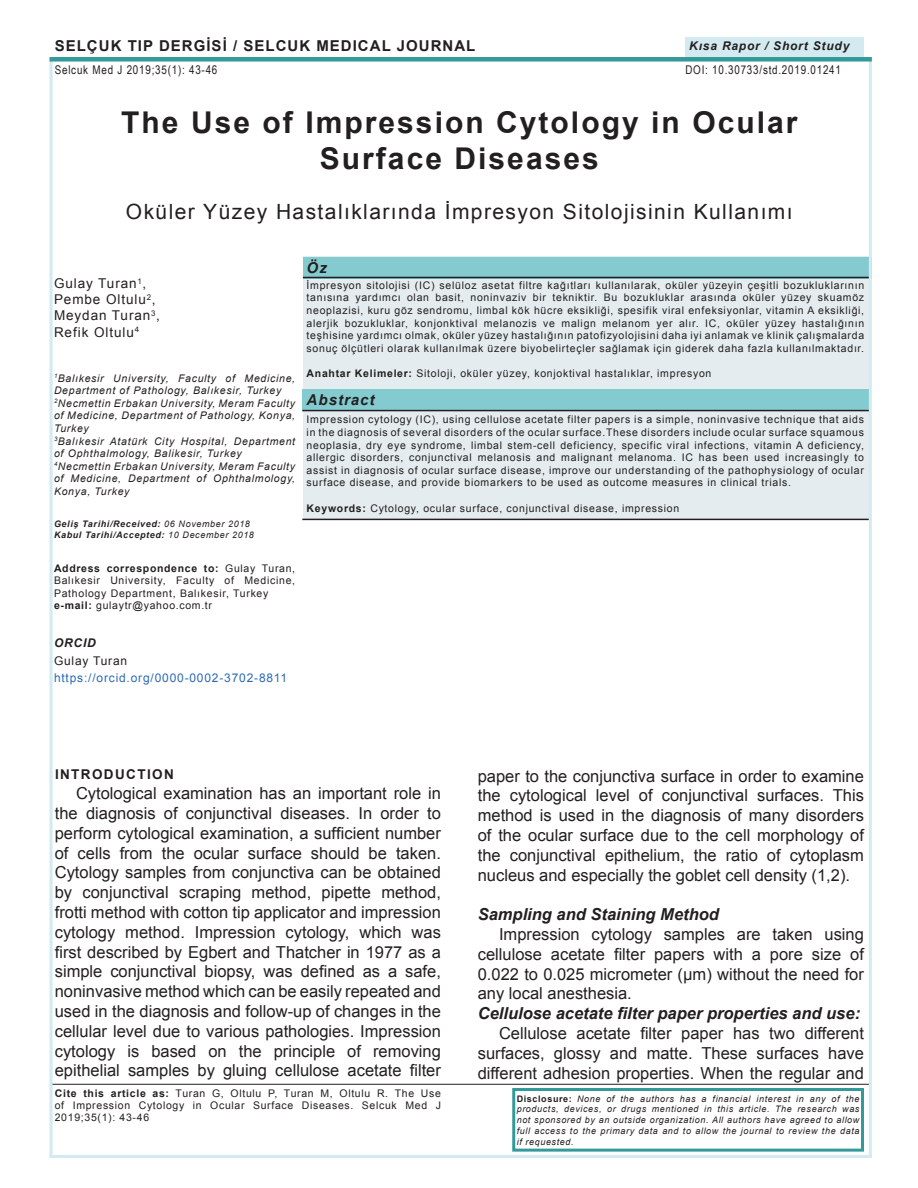
<style>
.page{position:relative;width:918px;height:1188px;background:#fff}
.page>*{position:absolute;margin:0;border:0;box-sizing:border-box;transform-origin:0 0}
.Makale{font:700 30px/36px "Arial";letter-spacing:.07em;color:#231f20;text-align:center}
.Makale-2{font:21px "Arial";letter-spacing:.07em;color:#231f20}
.Makale-3{font:16.5px/19.8px "Arial";color:#231f20;text-align:justify}
.Makale-4{font:italic 700 16.5px "Arial";color:#231f20}
.Makale-5{font:700 15px "Arial";letter-spacing:.07em;color:#231f20}
.Makale-6{font:italic 700 15px "Arial";letter-spacing:.07em;color:#231f20}
.Makale-7{font:13.5px "Arial";letter-spacing:.07em;color:#231f20}
.Makale-8{font:700 13.5px "Arial";letter-spacing:.105em;color:#231f20}
.Makale-9{font:12px "Arial Narrow";letter-spacing:.065em;color:#231f20}
.Makale-10{font:12px "Arial";letter-spacing:.07em;color:#2c69b3}
.Makale-11{font:italic 700 12px "Arial";letter-spacing:.07em;color:#231f20}
.Makale-12{font:12px "Arial";letter-spacing:.065em;color:#231f20}
.Makale-13{font:10.5px/12.6px "Arial";letter-spacing:.07em;color:#231f20;text-align:justify}
.Makale-14{font:italic 10.5px/12.6px "Arial";letter-spacing:.07em;color:#231f20}
.Makale-15{font:italic 9px/10.8px "Arial";letter-spacing:.07em;color:#231f20;text-align:justify}
.Makale-16{font:italic 700 9px "Arial";letter-spacing:.07em;color:#231f20}
.s1{font-weight:400}
.s2{font-weight:700}
.s3{font-weight:700;font-style:normal}
</style>
<div class="page">
<div style="left:685px;top:37px;width:179px;height:19px;background:#d2eaf0"></div>
<div style="left:303px;top:256px;width:567px;height:264px;background:#e5ecef"></div>
<div style="left:303px;top:257px;width:569px;height:22px;background:#84cbd0"></div>
<hr style="left:51px;top:1084px;width:819px;height:1px;background:#231f20">
<hr style="left:303px;top:277px;width:567px;height:1px;background:#231f20">
<hr style="left:302px;top:519px;width:567px;height:1px;background:#231f20">
<div style="left:302px;top:389px;width:568px;height:22px;background:#84cbd0"></div>
<hr style="left:302px;top:410px;width:568px;height:1px;background:#231f20">
<div style="left:512px;top:1088px;width:352px;height:64px;border:3px solid #399"></div>
<hr style="left:50px;top:1155px;width:822px;height:3px;background:#d2eaf0">
<hr style="left:869px;top:58px;width:3px;height:1098px;background:#d2eaf0">
<hr style="left:50px;top:58px;width:3px;height:1098px;background:#d2eaf0">
<div style="left:50px;top:57px;width:822px;height:5px;background:#399"></div>
<p class="Makale-5" style="left:55px;top:35px;width:422px">SELÇUK TIP DERGİSİ / SELCUK MEDICAL JOURNAL</p>
<p class="Makale-11" style="left:689px;top:38px;width:162px">Kısa Rapor / Short Study</p>
<p class="Makale-9" style="left:55px;top:61px;width:164px">Selcuk Med J 2019;35(1): 43-46</p>
<p class="Makale-9" style="left:685px;top:61px;width:157px">DOI: 10.30733/std.2019.01241</p>
<p class="Makale" style="left:121px;top:104px;width:678px">The Use of Impression Cytology in Ocular<br>Surface Diseases</p>
<p class="Makale-2" style="left:126px;top:197px;width:668px">Oküler Yüzey Hastalıklarında İmpresyon Sitolojisinin Kullanımı</p>
<p class="Makale-7" style="left:54px;top:274px;width:94px">Gulay Turan<sup>1</sup>,</p>
<p class="Makale-7" style="left:54px;top:290px;width:103px">Pembe Oltulu<sup>2</sup>,</p>
<p class="Makale-7" style="left:54px;top:306px;width:107px">Meydan Turan<sup>3</sup>,</p>
<p class="Makale-7" style="left:54px;top:323px;width:87px">Refik Oltulu<sup>4</sup></p>
<p class="Makale-14" style="left:54px;top:372px;width:243px"><sup>1</sup>Balıkesir University, Faculty of Medicine,<br>Department of Pathology, Balıkesir, Turkey</p>
<p class="Makale-14" style="left:54px;top:397px;width:243px;text-align:justify"><sup>2</sup>Necmettin Erbakan University, Meram Faculty of Medicine, Department of Pathology, Konya, Turkey</p>
<p class="Makale-14" style="left:54px;top:435px;width:243px"><sup>3</sup>Balıkesir Atatürk City Hospital, Department of Ophthalmology, Balikesir, Turkey</p>
<p class="Makale-14" style="left:54px;top:460px;width:243px;text-align:justify"><sup>4</sup>Necmettin Erbakan University, Meram Faculty of Medicine, Department of Ophthalmology, Konya, Turkey</p>
<p class="Makale-16" style="left:54px;top:518px;width:197px">Geliş Tarihi/Received: <span class="s1">06 November 2018</span></p>
<p class="Makale-16" style="left:54px;top:529px;width:201px">Kabul Tarihi/Accepted: <span class="s1">10 December 2018</span></p>
<p class="Makale-13" style="left:54px;top:562px;width:243px"><span class="s2">Address correspondence to:</span> Gulay Turan, Balıkesir University, Faculty of Medicine, Pathology Department, Balıkesir, Turkey</p>
<p class="Makale-13" style="left:54px;top:599px;width:160px"><span class="s2">e-mail:</span> gulaytr@yahoo.com.tr</p>
<p class="Makale-11" style="left:54px;top:635px;width:43px">ORCID</p>
<p class="Makale-12" style="left:54px;top:652px;width:75px">Gulay Turan</p>
<p class="Makale-10" style="left:54px;top:670px;width:235px">https://orcid.org/0000-0002-3702-8811</p>
<p class="Makale-6" style="left:307px;top:257px;width:22px">Öz</p>
<p class="Makale-13" style="left:307px;top:279px;width:559px">İmpresyon sitolojisi (IC) selüloz asetat filtre kağıtları kullanılarak, oküler yüzeyin çeşitli bozukluklarının tanısına yardımcı olan basit, noninvaziv bir tekniktir. Bu bozukluklar arasında oküler yüzey skuamöz neoplazisi, kuru göz sendromu, limbal kök hücre eksikliği, spesifik viral enfeksiyonlar, vitamin A eksikliği, alerjik bozukluklar, konjonktival melanozis ve malign melanom yer alır. IC, oküler yüzey hastalığının teşhisine yardımcı olmak, oküler yüzey hastalığının patofizyolojisini daha iyi anlamak ve klinik çalışmalarda sonuç ölçütleri olarak kullanılmak üzere biyobelirteçler sağlamak için giderek daha fazla kullanılmaktadır.</p>
<p class="Makale-13" style="left:307px;top:367px;width:406px"><span class="s2">Anahtar Kelimeler:</span> Sitoloji, oküler yüzey, konjoktival hastalıklar, impresyon</p>
<p class="Makale-13" style="left:307px;top:413px;width:559px">Impression cytology (IC), using cellulose acetate filter papers is a simple, noninvasive technique that aids in the diagnosis of several disorders of the ocular surface.These disorders include ocular surface squamous neoplasia, dry eye syndrome, limbal stem-cell deficiency, specific viral infections, vitamin A deficiency, allergic disorders, conjunctival melanosis and malignant melanoma. IC has been used increasingly to assist in diagnosis of ocular surface disease, improve our understanding of the pathophysiology of ocular surface disease, and provide biomarkers to be used as outcome measures in clinical trials.</p>
<p class="Makale-13" style="left:307px;top:502px;width:374px"><span class="s2">Keywords:</span> Cytology, ocular surface, conjunctival disease, impression</p>
<p class="Makale-6" style="left:307px;top:390px;width:69px">Abstract</p>
<p class="Makale-8" style="left:55px;top:765px;width:120px">INTRODUCTION</p>
<p class="Makale-3" style="left:55px;top:783px;width:388px;text-indent:21px">Cytological examination has an important role in the diagnosis of conjunctival diseases. In order to perform cytological examination, a sufficient number of cells from the ocular surface should be taken.<br>Cytology samples from conjunctiva can be obtained by conjunctival scraping method, pipette method, frotti method with cotton tip applicator and impression cytology method. Impression cytology, which was first described by Egbert and Thatcher in 1977 as a simple conjunctival biopsy, was defined as a safe, noninvasive method which can be easily repeated and used in the diagnosis and follow-up of changes in the cellular level due to various pathologies. Impression cytology is based on the principle of removing epithelial samples by gluing cellulose acetate filter</p>
<p class="Makale-3" style="left:478px;top:766px;width:388px">paper to the conjunctiva surface in order to examine the cytological level of conjunctival surfaces. This method is used in the diagnosis of many disorders of the ocular surface due to the cell morphology of the conjunctival epithelium, the ratio of cytoplasm nucleus and especially the goblet cell density (1,2).</p>
<p class="Makale-4" style="left:478px;top:903px;width:243px">Sampling and Staining Method</p>
<p class="Makale-3" style="left:478px;top:924px;width:388px;text-indent:21px">Impression cytology samples are taken using cellulose acetate filter papers with a pore size of 0.022 to 0.025 micrometer (μm) without the need for any local anesthesia.</p>
<p class="Makale-4" style="left:478px;top:1002px;width:384px">Cellulose acetate filter paper properties and use:</p>
<p class="Makale-3" style="left:478px;top:1023px;width:388px;text-indent:21px">Cellulose acetate filter paper has two different surfaces, glossy and matte. These surfaces have different adhesion properties. When the regular and</p>
<p class="Makale-13" style="left:55px;top:1087px;width:388px;line-height:12px"><span class="s2">Cite this article as:</span> Turan G, Oltulu P, Turan M, Oltulu R. The Use of Impression Cytology in Ocular Surface Diseases. Selcuk Med J 2019;35(1): 43-46</p>
<p class="Makale-15" style="left:517px;top:1093px;width:344px"><span class="s3">Disclosure:</span> None of the authors has a financial interest in any of the products, devices, or drugs mentioned in this article. The research was not sponsored by an outside organization. All authors have agreed to allow full access to the primary data and to allow the journal to review the data if requested.</p>
</div>
